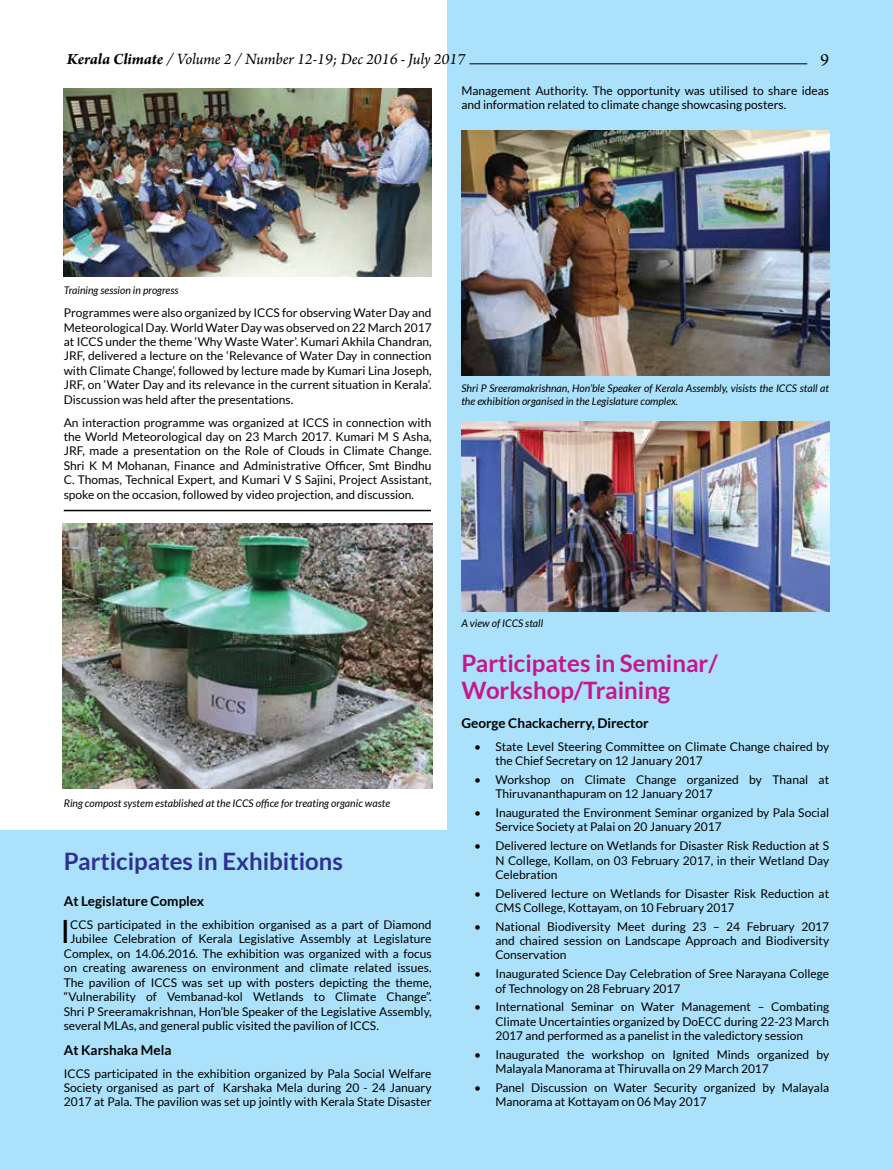
<style>
.page{position:relative;width:893px;height:1170px;background:#fff}
.page>*{position:absolute;margin:0;border:0;box-sizing:border-box;transform-origin:0 0}
.t1{font:32.1px "Lato";color:#000}
.t2{font:700 24px/27px "Lato";color:#c6168d}
.t3{font:700 24px "Lato";color:#2e3092}
.t4{font:18px "Arno Pro";color:#000}
.t5{font:italic 16.5px "Arno Pro";letter-spacing:-.005em;color:#000}
.t6{font:700 13.5px "Lato";color:#000}
.t7{font:12px/14.4px "Lato";color:#000}
.t8{font:italic 10.5px/12.6px "Lato";color:#000}
.s1{font-weight:700}
</style>
<div class="page">
<div style="left:0;top:0;width:893px;height:1169px;background:#abe1fa"></div>
<div style="left:0;top:0;width:446px;height:829px;background:#fff"></div>
<img style="left:64px;top:89px;width:368px;height:187px">
<img style="left:63px;top:524px;width:370px;height:264px">
<img style="left:461px;top:130px;width:368px;height:245px">
<img style="left:461px;top:421px;width:368px;height:190px">
<hr style="left:64px;top:509px;width:367px;height:2px;background:#000">
<hr style="left:469px;top:64px;width:338px;height:1px;background:#000">
<h3 class="t5" style="left:67px;top:49px;width:400px"><span class="s1">Kerala Climate</span> / Volume 2 / Number 12-19; Dec 2016 - July 2017</h3>
<h3 class="t4" style="left:821px;top:49px;width:10px">9</h3>
<p class="t7" style="left:461px;top:83px;width:369px">Management Authority. The opportunity was utilised to share ideas and information related to climate change showcasing posters.</p>
<p class="t8" style="left:64px;top:284px;width:116px">Training session in progress</p>
<p class="t7" style="left:64px;top:305px;width:369px;text-align:justify">Programmes were also organized by ICCS for observing Water Day and Meteorological Day. WorldWater Day was observed on 22 March 2017 at ICCS under the theme ‘Why Waste Water’. Kumari Akhila Chandran, JRF, delivered a lecture on the ‘Relevance of Water Day in connection with Climate Change’, followed by lecture made by Kumari Lina Joseph, JRF, on ‘Water Day and its relevance in the current situation in Kerala’.<br>Discussion was held after the presentations.</p>
<p class="t7" style="left:64px;top:415px;width:369px;text-align:justify">An interaction programme was organized at ICCS in connection with the World Meteorological day on 23 March 2017. Kumari M S Asha, JRF, made a presentation on the Role of Clouds in Climate Change.<br>Shri K M Mohanan, Finance and Administrative Officer, Smt Bindhu C. Thomas, Technical Expert, and Kumari V S Sajini, Project Assistant, spoke on the occasion, followed by video projection, and discussion.</p>
<p class="t8" style="left:461px;top:382px;width:369px">Shri P Sreeramakrishnan, Hon’ble Speaker of Kerala Assembly, visists the ICCS stall at the exhibition organised in the Legislature complex.</p>
<p class="t8" style="left:64px;top:796px;width:328px">Ring compost system established at the ICCS office for treating organic waste</p>
<h2 class="t3" style="left:64px;top:847px;width:281px">Participates in Exhibitions</h2>
<p class="t6" style="left:64px;top:893px;width:142px">At Legislature Complex</p>
<h1 class="t1" style="left:60px;top:913px;width:11px">I</h1>
<p class="t7" style="left:70px;top:917px;width:363px">CCS participated in the exhibition organised as a part of Diamond</p>
<p class="t7" style="left:70px;top:931px;width:363px">Jubilee Celebration of Kerala Legislative Assembly at Legislature</p>
<p class="t7" style="left:64px;top:946px;width:369px">Complex, on 14.06.2016. The exhibition was organized with a focus</p>
<p class="t7" style="left:64px;top:960px;width:369px">on creating awareness on environment and climate related issues.</p>
<p class="t7" style="left:64px;top:974px;width:369px">The pavilion of ICCS was set up with posters depicting the theme,</p>
<p class="t7" style="left:64px;top:989px;width:369px">“Vulnerability of Vembanad-kol Wetlands to Climate Change”.</p>
<p class="t7" style="left:64px;top:1003px;width:369px">Shri P Sreeramakrishnan, Hon’ble Speaker of the Legislative Assembly,</p>
<p class="t7" style="left:64px;top:1018px;width:317px">several MLAs, and general public visited the pavilion of ICCS.</p>
<p class="t6" style="left:64px;top:1041px;width:109px">At Karshaka Mela</p>
<p class="t7" style="left:64px;top:1065px;width:369px;text-align:justify">ICCS participated in the exhibition organized by Pala Social Welfare Society organised as part of Karshaka Mela during 20 - 24 January 2017 at Pala. The pavilion was set up jointly with Kerala State Disaster</p>
<p class="t8" style="left:461px;top:617px;width:83px">A view of ICCS stall</p>
<h2 class="t2" style="left:461px;top:649px;width:258px">Participates in Seminar/<br>Workshop/Training</h2>
<p class="t6" style="left:461px;top:715px;width:189px">George Chackacherry, Director</p>
<p class="t7" style="left:495px;top:739px;width:335px;text-indent:-21px">• State Level Steering Committee on Climate Change chaired by the Chief Secretary on 12 January 2017</p>
<p class="t7" style="left:495px;top:772px;width:335px;text-indent:-21px">• Workshop on Climate Change organized by Thanal at<br>Thiruvananthapuram on 12 January 2017</p>
<p class="t7" style="left:495px;top:805px;width:335px;text-indent:-21px">• Inaugurated the Environment Seminar organized by Pala Social<br>Service Society at Palai on 20 January 2017</p>
<p class="t7" style="left:495px;top:838px;width:335px;text-align:justify;text-indent:-21px">• Delivered lecture on Wetlands for Disaster Risk Reduction at S N College, Kollam, on 03 February 2017, in their Wetland Day Celebration</p>
<p class="t7" style="left:495px;top:885px;width:335px;text-indent:-21px">• Delivered lecture on Wetlands for Disaster Risk Reduction at<br>CMS College, Kottayam, on 10 February 2017</p>
<p class="t7" style="left:495px;top:918px;width:335px;text-align:justify;text-indent:-21px">• National Biodiversity Meet during 23 – 24 February 2017 and chaired session on Landscape Approach and Biodiversity Conservation</p>
<p class="t7" style="left:495px;top:966px;width:335px;text-indent:-21px">• Inaugurated Science Day Celebration of Sree Narayana College of Technology on 28 February 2017</p>
<p class="t7" style="left:495px;top:999px;width:335px;text-align:justify;text-indent:-21px">• International Seminar on Water Management – Combating Climate Uncertainties organized by DoECC during 22-23 March 2017 and performed as a panelist in the valedictory session</p>
<p class="t7" style="left:495px;top:1046px;width:335px;text-indent:-21px">• Inaugurated the workshop on Ignited Minds organized by<br>Malayala Manorama at Thiruvalla on 29 March 2017</p>
<p class="t7" style="left:495px;top:1079px;width:335px;text-indent:-21px">• Panel Discussion on Water Security organized by Malayala<br>Manorama at Kottayam on 06 May 2017</p>
</div>
